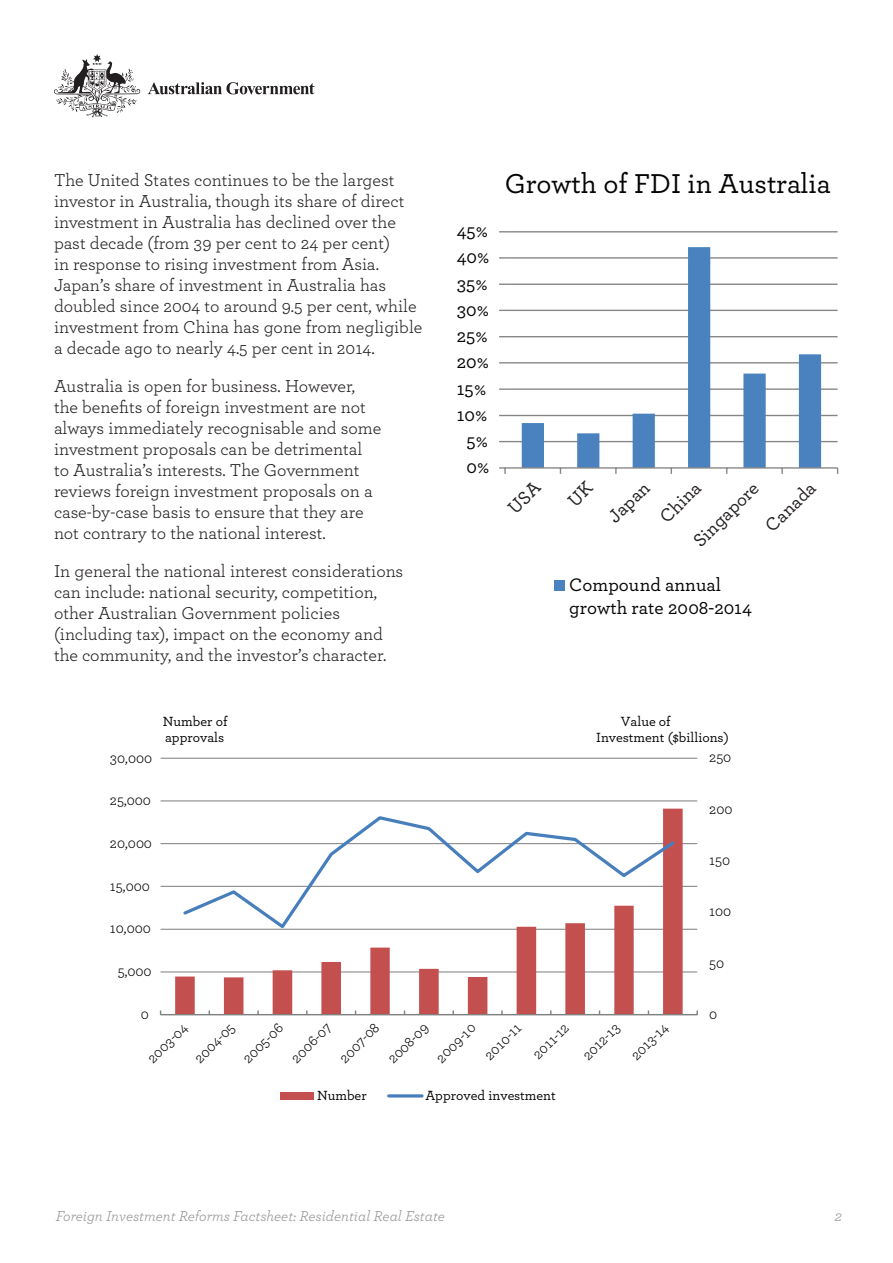
<style>
.page{position:relative;width:893px;height:1263px;background:#fff}
.page>*{position:absolute;margin:0;border:0;box-sizing:border-box;transform-origin:0 0}
.t1{font:500 28.65px "Archer";color:#040503}
.t2{font:500 19.05px/22.8px "Archer";color:#040503}
.t3{font:500 19.05px/40.3px "Archer";color:#231f20}
.t4{font:18px/21px "Archer";color:#231f20}
.t5{font:15px/32.2px "Archer";color:#040503}
.t6{font:italic 15px "Archer";color:#939598}
.t7{font:500 13.95px/15.9px "Archer";color:#040503}
</style>
<div class="page">
<svg style="left:148px;top:82px;width:166px;height:12px"></svg>
<svg style="left:54px;top:54px;width:86px;height:63px"></svg>
<hr style="left:161px;top:971px;width:536px;height:1px;background:#868687">
<hr style="left:161px;top:929px;width:536px;height:1px;background:#868687">
<hr style="left:161px;top:886px;width:536px;height:1px;background:#868687">
<hr style="left:161px;top:843px;width:536px;height:1px;background:#868687">
<hr style="left:161px;top:800px;width:536px;height:1px;background:#868687">
<hr style="left:161px;top:758px;width:536px;height:1px;background:#868687">
<svg style="left:175px;top:809px;width:508px;height:205px"></svg>
<hr style="left:161px;top:1014px;width:536px;height:1px;background:#808181">
<svg style="left:181px;top:814px;width:496px;height:117px"></svg>
<div style="left:280px;top:1092px;width:33px;height:7px;background:#c3504e"></div>
<hr style="left:389px;top:1094px;width:33px;height:3px;background:#477ebc">
<hr style="left:505px;top:441px;width:333px;height:1px;background:#868687">
<hr style="left:505px;top:415px;width:333px;height:1px;background:#868687">
<hr style="left:505px;top:388px;width:333px;height:2px;background:#868687">
<hr style="left:505px;top:362px;width:333px;height:1px;background:#868687">
<hr style="left:505px;top:336px;width:333px;height:1px;background:#868687">
<hr style="left:505px;top:310px;width:333px;height:1px;background:#868687">
<hr style="left:505px;top:284px;width:333px;height:1px;background:#868687">
<hr style="left:505px;top:257px;width:333px;height:2px;background:#868687">
<hr style="left:505px;top:231px;width:333px;height:1px;background:#868687">
<svg style="left:522px;top:247px;width:299px;height:220px"></svg>
<svg style="left:499px;top:388px;width:6px;height:2px"></svg>
<svg style="left:499px;top:257px;width:6px;height:2px"></svg>
<hr style="left:505px;top:467px;width:333px;height:2px;background:#868687">
<svg style="left:499px;top:467px;width:7px;height:7px"></svg>
<div style="left:554px;top:580px;width:11px;height:11px;background:#4a81bf"></div>
<p class="t4" style="left:54px;top:169px;width:370px">The United States continues to be the largest investor in Australia, though its share of direct investment in Australia has declined over the past decade (from 39 per cent to 24 per cent)<br>in response to rising investment from Asia.<br>Japan’s share of investment in Australia has doubled since 2004 to around 9.5 per cent, while investment from China has gone from negligible a decade ago to nearly 4.5 per cent in 2014.</p>
<p class="t4" style="left:54px;top:375px;width:329px">Australia is open for business. However, the benefits of foreign investment are not always immediately recognisable and some investment proposals can be detrimental to Australia’s interests. The Government reviews foreign investment proposals on a case-by-case basis to ensure that they are not contrary to the national interest.</p>
<p class="t4" style="left:54px;top:560px;width:351px">In general the national interest considerations can include: national security, competition, other Australian Government policies (including tax), impact on the economy and the community, and the investor’s character.</p>
<p class="t5" style="left:110px;top:741px;width:44px">30,000</p>
<p class="t7" style="left:163px;top:713px;width:66px">Number of approvals</p>
<p class="t5" style="left:110px;top:783px;width:43px">25,000</p>
<p class="t5" style="left:110px;top:826px;width:44px">20,000</p>
<p class="t5" style="left:110px;top:869px;width:42px">15,000</p>
<p class="t5" style="left:110px;top:911px;width:43px">10,000</p>
<p class="t5" style="left:118px;top:954px;width:35px">5,000</p>
<p class="t5" style="left:141px;top:997px;width:10px">0</p>
<p class="t2" style="left:457px;top:218px;width:33px">45%</p>
<p class="t2" style="left:457px;top:245px;width:34px">40%</p>
<p class="t2" style="left:457px;top:271px;width:32px">35%</p>
<p class="t2" style="left:457px;top:297px;width:34px">30%</p>
<p class="t2" style="left:457px;top:323px;width:32px">25%</p>
<p class="t2" style="left:457px;top:350px;width:34px">20%</p>
<p class="t2" style="left:457px;top:376px;width:31px">15%</p>
<p class="t2" style="left:457px;top:402px;width:32px">10%</p>
<p class="t2" style="left:466px;top:428px;width:23px">5%</p>
<p class="t2" style="left:466px;top:455px;width:24px">0%</p>
<h1 class="t1" style="left:505px;top:163px;width:328px">Growth of FDI in Australia</h1>
<p class="t3" style="left:568px;top:476px;width:52px;text-indent:-17px;rotate:-45deg">UK<br>Japan</p>
<p class="t3" style="left:648px;top:505px;width:51px;rotate:-45deg">China</p>
<p class="t3" style="left:681px;top:529px;width:85px;rotate:-45deg">Singapore</p>
<p class="t3" style="left:753px;top:514px;width:64px;rotate:-45deg">Canada</p>
<p class="t2" style="left:569px;top:572px;width:184px">Compound annual growth rate 2008-2014</p>
<p class="t7" style="left:596px;top:713px;width:134px;text-indent:25px">Value of<br>Investment ($billions)</p>
<p class="t5" style="left:709px;top:741px;width:24px">250</p>
<p class="t5" style="left:709px;top:792px;width:25px">200</p>
<p class="t5" style="left:709px;top:843px;width:22px">150</p>
<p class="t5" style="left:709px;top:894px;width:24px">100</p>
<p class="t5" style="left:709px;top:946px;width:17px">50</p>
<p class="t5" style="left:709px;top:997px;width:10px">0</p>
<p class="t5" style="left:138px;top:1049px;width:52px;rotate:-45deg">2003-04</p>
<p class="t5" style="left:185px;top:1048px;width:52px;rotate:-45deg">2004-05</p>
<p class="t5" style="left:233px;top:1049px;width:52px;rotate:-45deg">2005-06</p>
<p class="t5" style="left:281px;top:1048px;width:52px;rotate:-45deg">2006-07</p>
<p class="t5" style="left:330px;top:1048px;width:51px;rotate:-45deg">2007-08</p>
<p class="t5" style="left:378px;top:1049px;width:52px;rotate:-45deg">2008-09</p>
<p class="t5" style="left:452px;top:1022px;width:47px;text-indent:-36px;rotate:-45deg">2009-10<br>2010-11</p>
<p class="t5" style="left:523px;top:1044px;width:46px;rotate:-45deg">2011-12</p>
<p class="t5" style="left:573px;top:1045px;width:47px;rotate:-45deg">2012-13</p>
<p class="t5" style="left:621px;top:1046px;width:48px;rotate:-45deg">2013-14</p>
<p class="t7" style="left:317px;top:1087px;width:51px">Number</p>
<p class="t7" style="left:426px;top:1087px;width:132px">Approved investment</p>
<p class="t6" style="left:56px;top:1205px;width:391px">Foreign Investment Reforms Factsheet: Residential Real Estate</p>
<p class="t6" style="left:835px;top:1205px;width:9px">2</p>
</div>
